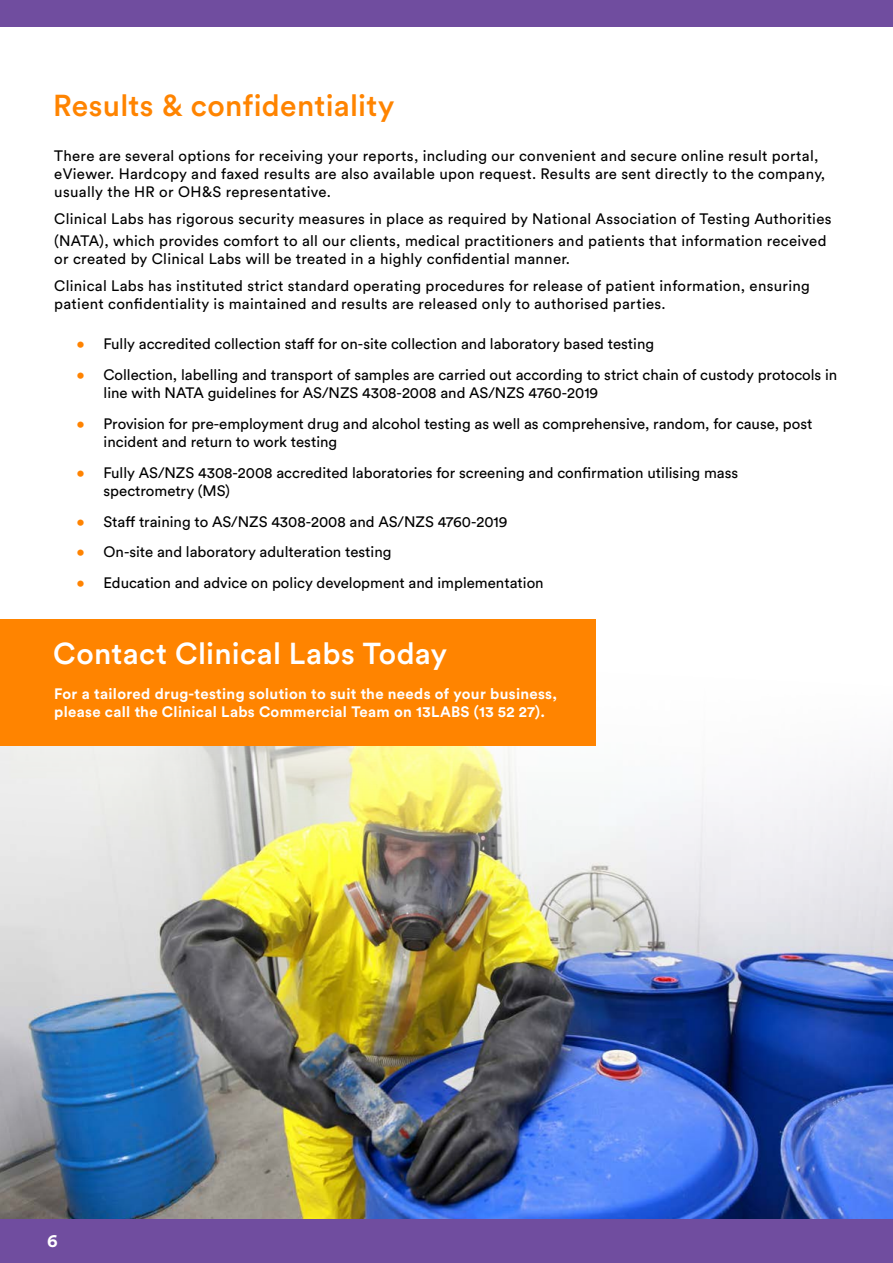
<style>
.page{position:relative;width:893px;height:1263px;background:#fff}
.page>*{position:absolute;margin:0;border:0;box-sizing:border-box;transform-origin:0 0}
.t1{font:500 30px "Circular Std";letter-spacing:.01em;color:#fff}
.t2{font:500 30px "Circular Std";letter-spacing:.01em;color:#ff8400}
.t3{font:700 18px "Circular Std";color:#fff}
.t4{font:15px/18px "Circular Std";letter-spacing:.015em;color:#000}
.t5{font:700 15px/18px "Circular Std";letter-spacing:.02em;color:#fff}
.s1{color:#ff8300}
</style>
<div class="page">
<img style="left:0;top:619px;width:893px;height:600px">
<div style="left:0;top:619px;width:595px;height:126px;background:#ff8400"></div>
<div style="left:0;top:0;width:893px;height:27px;background:#704d9f"></div>
<div style="left:0;top:1219px;width:893px;height:44px;background:#704d9f"></div>
<h1 class="t2" style="left:53px;top:87px;width:343px">Results &amp; confidentiality</h1>
<p class="t4" style="left:54px;top:147px;width:772px">There are several options for receiving your reports, including our convenient and secure online result portal, eViewer. Hardcopy and faxed results are also available upon request. Results are sent directly to the company, usually the HR or OH&amp;S representative.</p>
<p class="t4" style="left:54px;top:207px;width:779px;line-height:22.5px">Clinical Labs has rigorous security measures in place as required by National Association of Testing Authorities (NATA), which provides comfort to all our clients, medical practitioners and patients that information received</p>
<p class="t4" style="left:54px;top:246px;width:757px;line-height:26.7px">or created by Clinical Labs will be treated in a highly confidential manner.<br>Clinical Labs has instituted strict standard operating procedures for release of patient information, ensuring</p>
<p class="t4" style="left:54px;top:295px;width:613px">patient confidentiality is maintained and results are released only to authorised parties.</p>
<p class="t4" style="left:77px;top:335px;width:579px"><span class="s1">•</span> Fully accredited collection staff for on-site collection and laboratory based testing</p>
<p class="t4" style="left:104px;top:366px;width:735px;text-indent:-27px"><span class="s1">•</span> Collection, labelling and transport of samples are carried out according to strict chain of custody protocols in line with NATA guidelines for AS/NZS 4308-2008 and AS/NZS 4760-2019</p>
<p class="t4" style="left:104px;top:414px;width:710px;text-indent:-27px"><span class="s1">•</span> Provision for pre-employment drug and alcohol testing as well as comprehensive, random, for cause, post incident and return to work testing</p>
<p class="t4" style="left:104px;top:463px;width:636px;text-indent:-27px"><span class="s1">•</span> Fully AS/NZS 4308-2008 accredited laboratories for screening and confirmation utilising mass spectrometry (MS)</p>
<p class="t4" style="left:77px;top:512px;width:432px"><span class="s1">•</span> Staff training to AS/NZS 4308-2008 and AS/NZS 4760-2019</p>
<p class="t4" style="left:77px;top:543px;width:316px"><span class="s1">•</span> On-site and laboratory adulteration testing</p>
<p class="t4" style="left:77px;top:573px;width:469px"><span class="s1">•</span> Education and advice on policy development and implementation</p>
<h1 class="t1" style="left:53px;top:635px;width:395px">Contact Clinical Labs Today</h1>
<p class="t5" style="left:54px;top:684px;width:504px">For a tailored drug-testing solution to suit the needs of your business, please call the Clinical Labs Commercial Team on 13LABS (13 52 27).</p>
<p class="t3" style="left:47px;top:1229px;width:12px">6</p>
</div>
